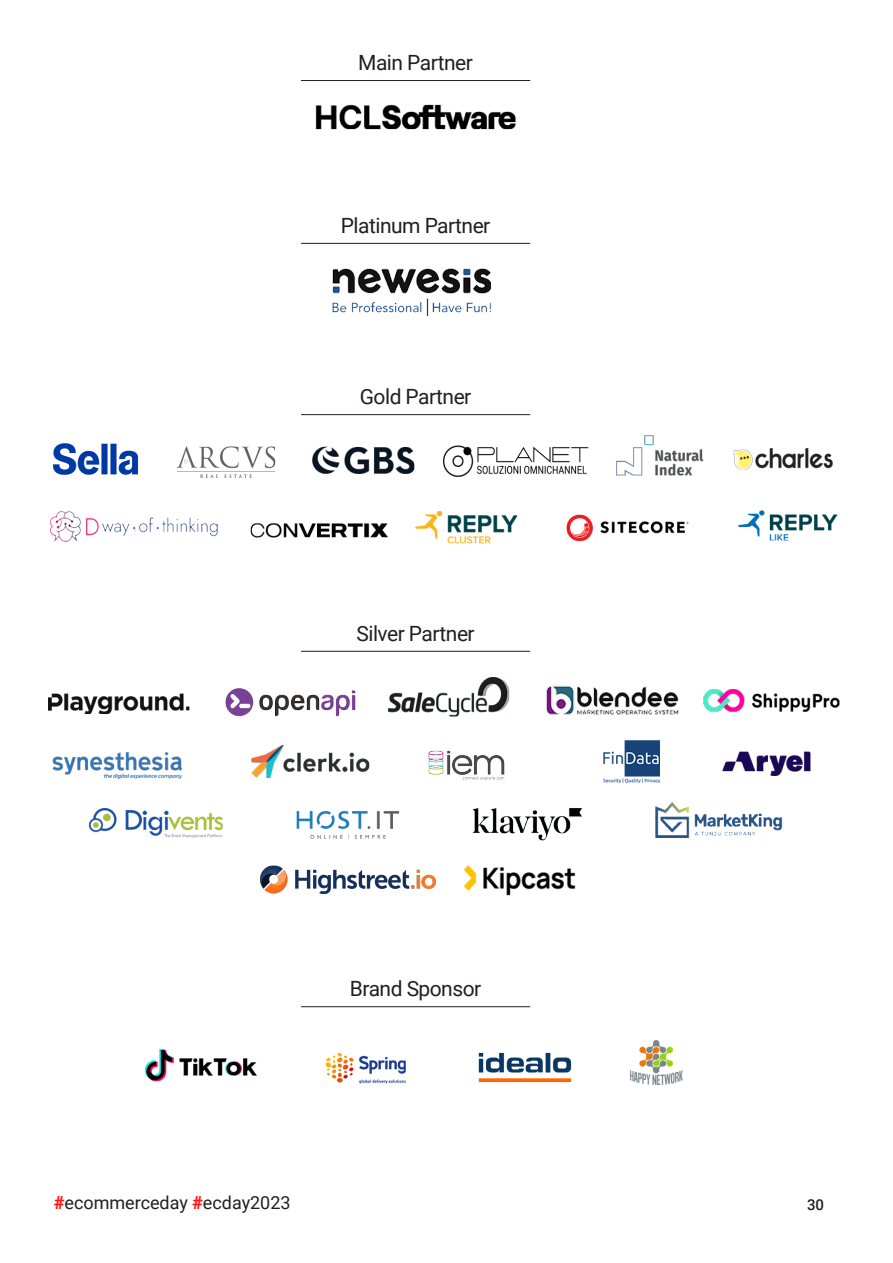
<style>
.page{position:relative;width:893px;height:1263px;background:#fff}
.page>*{position:absolute;margin:0;border:0;box-sizing:border-box;transform-origin:0 0}
.t1{font:21px "Roboto";letter-spacing:-.025em;color:#231f20}
.t2{font:18px "Roboto";color:#231f20}
.t3{font:500 15px "Roboto";color:#231f20}
.s1{font-weight:900;color:#ff1616}
</style>
<div class="page">
<hr style="left:301px;top:80px;width:229px;height:1px;background:#231f20">
<hr style="left:301px;top:414px;width:229px;height:1px;background:#231f20">
<hr style="left:301px;top:243px;width:229px;height:1px;background:#231f20">
<hr style="left:301px;top:651px;width:229px;height:1px;background:#231f20">
<hr style="left:301px;top:1006px;width:229px;height:1px;background:#231f20">
<img style="left:315px;top:104px;width:201px;height:26px">
<img style="left:52px;top:443px;width:87px;height:32px">
<img style="left:176px;top:446px;width:100px;height:32px">
<img style="left:443px;top:445px;width:146px;height:32px">
<img style="left:332px;top:268px;width:159px;height:48px">
<img style="left:387px;top:677px;width:123px;height:40px">
<img style="left:546px;top:685px;width:132px;height:30px">
<img style="left:464px;top:865px;width:112px;height:31px">
<img style="left:678px;top:689px;width:162px;height:25px">
<img style="left:722px;top:751px;width:89px;height:25px">
<img style="left:89px;top:808px;width:134px;height:30px">
<img style="left:296px;top:811px;width:103px;height:28px">
<img style="left:48px;top:688px;width:308px;height:29px">
<img style="left:52px;top:752px;width:131px;height:27px">
<img style="left:251px;top:745px;width:119px;height:34px">
<img style="left:428px;top:750px;width:77px;height:30px">
<img style="left:472px;top:808px;width:110px;height:33px">
<img style="left:655px;top:802px;width:128px;height:36px">
<img style="left:261px;top:865px;width:174px;height:29px">
<img style="left:603px;top:740px;width:57px;height:43px">
<img style="left:145px;top:1048px;width:112px;height:34px">
<img style="left:325px;top:1052px;width:81px;height:32px">
<img style="left:478px;top:1052px;width:94px;height:31px">
<img style="left:630px;top:1040px;width:53px;height:44px">
<img style="left:312px;top:446px;width:103px;height:28px">
<img style="left:50px;top:511px;width:168px;height:31px">
<img style="left:250px;top:523px;width:138px;height:15px">
<img style="left:415px;top:511px;width:103px;height:33px">
<img style="left:566px;top:514px;width:123px;height:27px">
<img style="left:738px;top:510px;width:100px;height:31px">
<img style="left:616px;top:435px;width:88px;height:41px">
<img style="left:733px;top:448px;width:100px;height:22px">
<p class="t1" style="left:358px;top:48px;width:116px">Main Partner</p>
<p class="t1" style="left:341px;top:210px;width:151px">Platinum Partner</p>
<p class="t1" style="left:360px;top:382px;width:113px">Gold Partner</p>
<p class="t1" style="left:357px;top:618px;width:120px">Silver Partner</p>
<p class="t1" style="left:350px;top:974px;width:133px">Brand Sponsor</p>
<p class="t2" style="left:54px;top:1190px;width:238px"><span class="s1">#</span>ecommerceday <span class="s1">#</span>ecday2023</p>
<p class="t3" style="left:807px;top:1194px;width:19px">30</p>
</div>
